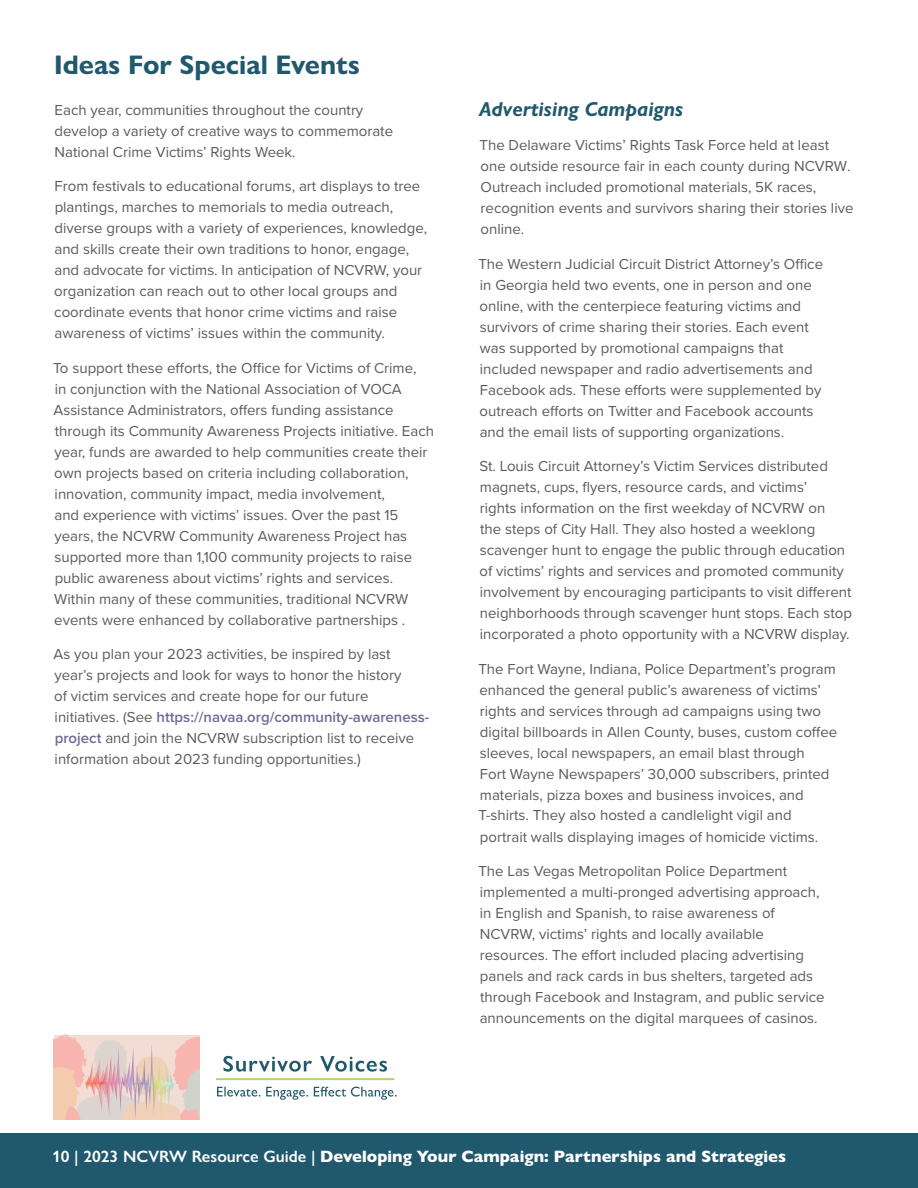
<style>
.page{position:relative;width:918px;height:1188px;background:#fff}
.page>*{position:absolute;margin:0;border:0;box-sizing:border-box;transform-origin:0 0}
.t1{font:700 27px "Gill Sans Nova";color:#20596e}
.t2{font:italic 700 20.25px "Gill Sans Nova";letter-spacing:.005em;color:#20596e}
.t3{font:800 16.5px "Gill Sans Nova";color:#fff}
.t4{font:15px/21px "Proxima Nova";color:#5a5b5a}
.s1{font-weight:600;color:#746897}
.s2{font-weight:600}
</style>
<div class="page">
<hr style="left:216px;top:1078px;width:178px;height:2px;background:#b1d465">
<svg style="left:223px;top:1056px;width:164px;height:16px"></svg>
<svg style="left:217px;top:1087px;width:180px;height:13px"></svg>
<svg style="left:54px;top:1035px;width:145px;height:84px;background:#e9c9bf"></svg>
<div style="left:0;top:1133px;width:918px;height:55px;background:#20596e"></div>
<h2 class="t1" style="left:54px;top:48px;width:308px">Ideas For Special Events</h2>
<p class="t4" style="left:54px;top:99px;width:340px">Each year, communities throughout the country develop a variety of creative ways to commemorate<br>National Crime Victims’ Rights Week.</p>
<p class="t4" style="left:54px;top:175px;width:375px">From festivals to educational forums, art displays to tree plantings, marches to memorials to media outreach, diverse groups with a variety of experiences, knowledge, and skills create their own traditions to honor, engage, and advocate for victims. In anticipation of NCVRW, your organization can reach out to other local groups and coordinate events that honor crime victims and raise awareness of victims’ issues within the community.</p>
<p class="t4" style="left:53px;top:357px;width:382px">To support these eforts, the Ofce for Victims of Crime,<br>in conjunction with the National Association of VOCA Assistance Administrators, ofers funding assistance through its Community Awareness Projects initiative. Each year, funds are awarded to help communities create their own projects based on criteria including collaboration, innovation, community impact, media involvement,<br>and experience with victims’ issues. Over the past 15 years, the NCVRW Community Awareness Project has supported more than 1,100 community projects to raise public awareness about victims’ rights and services.<br>Within many of these communities, traditional NCVRW events were enhanced by collaborative partnerships .</p>
<p class="t4" style="left:54px;top:643px;width:377px">As you plan your 2023 activities, be inspired by last year’s projects and look for ways to honor the history<br>of victim services and create hope for our future initiatives. (See <span class="s1">https://navaa.org/community-awareness&shy;project</span> and join the NCVRW subscription list to receive information about 2023 funding opportunities.)</p>
<h3 class="t2" style="left:479px;top:96px;width:206px">Advertising Campaigns</h3>
<p class="t4" style="left:480px;top:133px;width:376px">The Delaware Victims’ Rights Task Force held at least one outside resource fair in each county during NCVRW.<br>Outreach included promotional materials, 5K races, recognition events and survivors sharing their stories live online.</p>
<p class="t4" style="left:478px;top:253px;width:346px">The Western Judicial Circuit District Attorney’s Ofce in Georgia held two events, one in person and one online, with the centerpiece featuring victims and survivors of crime sharing their stories. Each event was supported by promotional campaigns that included newspaper and radio advertisements and Facebook ads. These eforts were supplemented by outreach eforts on Twitter and Facebook accounts and the email lists of supporting organizations.</p>
<p class="t4" style="left:479px;top:455px;width:374px">St. Louis Circuit Attorney’s Victim Services distributed magnets, cups, fyers, resource cards, and victims’<br>rights information on the frst weekday of NCVRW on<br>the steps of City Hall. They also hosted a weeklong scavenger hunt to engage the public through education of victims’ rights and services and promoted community involvement by encouraging participants to visit diferent neighborhoods through scavenger hunt stops. Each stop incorporated a photo opportunity with a NCVRW display.</p>
<p class="t4" style="left:478px;top:658px;width:360px">The Fort Wayne, Indiana, Police Department’s program enhanced the general public’s awareness of victims’ rights and services through ad campaigns using two digital billboards in Allen County, buses, custom cofee sleeves, local newspapers, an email blast through<br>Fort Wayne Newspapers’ 30,000 subscribers, printed materials, pizza boxes and business invoices, and T-shirts. They also hosted a candlelight vigil and portrait walls displaying images of homicide victims.</p>
<p class="t4" style="left:478px;top:860px;width:348px">The Las Vegas Metropolitan Police Department implemented a multi-pronged advertising approach, in English and Spanish, to raise awareness of NCVRW, victims’ rights and locally available resources. The efort included placing advertising panels and rack cards in bus shelters, targeted ads through Facebook and Instagram, and public service announcements on the digital marquees of casinos.</p>
<p class="t3" style="left:52px;top:1147px;width:736px"><span class="s2">10 | 2023 NCVRW Resource Guide |</span> Developing Your Campaign: Partnerships and Strategies</p>
</div>
